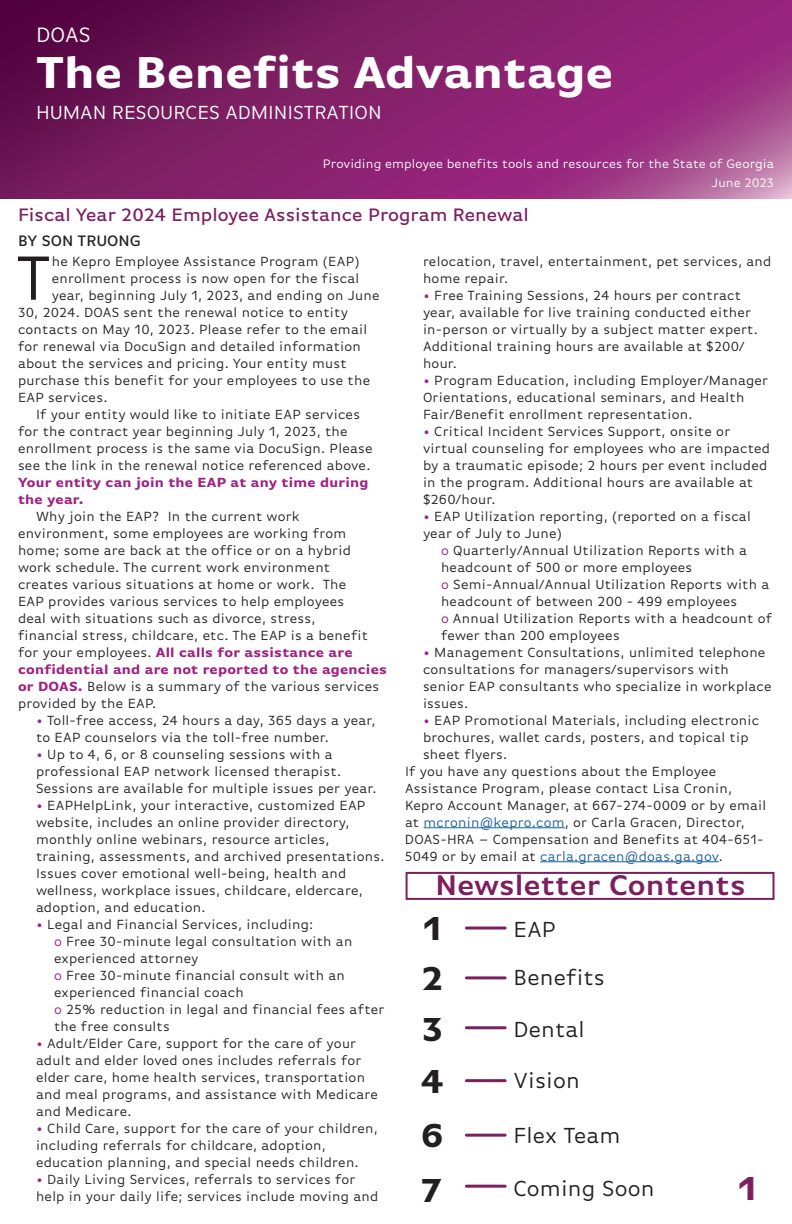
<style>
.page{position:relative;width:792px;height:1224px;background:#fff}
.page>*{position:absolute;margin:0;border:0;box-sizing:border-box;transform-origin:0 0}
.t1{font:65.8px "Basic Gothic Pro";color:#231f20}
.t2{font:700 47px "Basic Gothic Pro";color:#fff}
.t3{font:700 35px "Basic Gothic Pro";color:#231f20}
.t4{font:700 35px "Basic Gothic Pro";color:#7b1f61}
.t5{font:600 30px "Basic Gothic Pro";letter-spacing:.005em;color:#7b1f61}
.t6{font:23px "Basic Gothic Pro";letter-spacing:.005em;color:#231f20}
.t7{font:22px "Basic Gothic Pro";color:#fff}
.t8{font:20px "Basic Gothic Pro";color:#fff}
.t9{font:500 19px "Basic Gothic Pro";color:#7b1f61}
.t10{font:500 16px "Basic Gothic Pro";color:#231f20}
.t11{font:14px/17px "Basic Gothic Pro";letter-spacing:.015em;color:#231f20}
.t12{font:13px "Basic Gothic Pro";letter-spacing:.005em;color:#fff}
.s1{color:#9d2384}
.s2{color:#175d9e}
.s3{font-weight:700;color:#9d2384}
</style>
<div class="page">
<svg style="left:0;top:0;width:792px;height:198px;background:#84226b"></svg>
<hr style="left:466px;top:927px;width:39px;height:3px;background:#7b1f61">
<hr style="left:466px;top:976px;width:39px;height:3px;background:#7b1f61">
<hr style="left:466px;top:1026px;width:39px;height:3px;background:#7b1f61">
<hr style="left:466px;top:1079px;width:39px;height:3px;background:#7b1f61">
<hr style="left:466px;top:1134px;width:39px;height:3px;background:#7b1f61">
<hr style="left:466px;top:1185px;width:39px;height:3px;background:#7b1f61">
<hr style="left:424px;top:827px;width:141px;height:1px;background:#175d9e">
<hr style="left:540px;top:861px;width:179px;height:1px;background:#175d9e">
<div style="left:406px;top:872px;width:368px;height:28px;border:2px solid #7b1f61"></div>
<p class="t7" style="left:36px;top:22px;width:56px">DOAS</p>
<p class="t2" style="left:36px;top:45px;width:579px">The Benefits Advantage</p>
<p class="t8" style="left:36px;top:101px;width:347px">HUMAN RESOURCES ADMINISTRATION</p>
<p class="t12" style="left:323px;top:157px;width:453px">Providing employee benefits tools and resources for the State of Georgia</p>
<p class="t12" style="left:712px;top:176px;width:64px">June 2023</p>
<p class="t9" style="left:18px;top:204px;width:512px">Fiscal Year 2024 Employee Assistance Program Renewal</p>
<p class="t10" style="left:18px;top:231px;width:125px">BY SON TRUONG</p>
<p class="t1" style="left:16px;top:241px;width:36px">T</p>
<p class="t11" style="left:52px;top:253px;width:309px">he Kepro Employee Assistance Program (EAP)</p>
<p class="t11" style="left:423px;top:253px;width:350px">relocation, travel, entertainment, pet services, and home repair.</p>
<p class="t11" style="left:423px;top:287px;width:336px"><span class="s1">•</span> Free Training Sessions, 24 hours per contract year, available for live training conducted either in-person or virtually by a subject matter expert.<br>Additional training hours are available at $200/ hour.</p>
<p class="t11" style="left:423px;top:372px;width:347px"><span class="s1">•</span> Program Education, including Employer/Manager<br>Orientations, educational seminars, and Health<br>Fair/Benefit enrollment representation.</p>
<p class="t11" style="left:423px;top:423px;width:349px"><span class="s1">•</span> Critical Incident Services Support, onsite or virtual counseling for employees who are impacted by a traumatic episode; 2 hours per event included in the program. Additional hours are available at $260/hour.</p>
<p class="t11" style="left:423px;top:508px;width:329px"><span class="s1">•</span> EAP Utilization reporting, (reported on a fiscal year of July to June)</p>
<p class="t11" style="left:441px;top:542px;width:308px"><span class="s1">o</span> Quarterly/Annual Utilization Reports with a headcount of 500 or more employees</p>
<p class="t11" style="left:441px;top:576px;width:330px"><span class="s1">o</span> Semi-Annual/Annual Utilization Reports with a headcount of between 200 - 499 employees</p>
<p class="t11" style="left:441px;top:610px;width:333px"><span class="s1">o</span> Annual Utilization Reports with a headcount of fewer than 200 employees</p>
<p class="t11" style="left:423px;top:644px;width:350px"><span class="s1">•</span> Management Consultations, unlimited telephone consultations for managers/supervisors with senior EAP consultants who specialize in workplace issues.</p>
<p class="t11" style="left:423px;top:712px;width:338px"><span class="s1">•</span> EAP Promotional Materials, including electronic brochures, wallet cards, posters, and topical tip sheet flyers.</p>
<p class="t11" style="left:405px;top:763px;width:363px">If you have any questions about the Employee Assistance Program, please contact Lisa Cronin, Kepro Account Manager, at 667-274-0009 or by email at <span class="s2">mcronin@kepro.com</span>, or Carla Gracen, Director, DOAS-HRA – Compensation and Benefits at 404-651- 5049 or by email at <span class="s2">carla.gracen@doas.ga.gov</span>.</p>
<p class="t11" style="left:52px;top:270px;width:309px">enrollment process is now open for the fiscal</p>
<p class="t11" style="left:52px;top:287px;width:329px">year, beginning July 1, 2023, and ending on June</p>
<p class="t11" style="left:18px;top:304px;width:331px">30, 2024. DOAS sent the renewal notice to entity</p>
<p class="t11" style="left:18px;top:321px;width:351px">contacts on May 10, 2023. Please refer to the email</p>
<p class="t11" style="left:18px;top:338px;width:345px">for renewal via DocuSign and detailed information</p>
<p class="t11" style="left:18px;top:355px;width:330px">about the services and pricing. Your entity must</p>
<p class="t11" style="left:18px;top:372px;width:354px">purchase this benefit for your employees to use the</p>
<p class="t11" style="left:18px;top:389px;width:91px">EAP services.</p>
<p class="t11" style="left:18px;top:406px;width:356px;text-indent:18px">If your entity would like to initiate EAP services for the contract year beginning July 1, 2023, the enrollment process is the same via DocuSign. Please see the link in the renewal notice referenced above.<br><span class="s3">Your entity can join the EAP at any time during the year.</span></p>
<p class="t11" style="left:18px;top:508px;width:371px;text-indent:18px">Why join the EAP? In the current work environment, some employees are working from home; some are back at the office or on a hybrid work schedule. The current work environment<br>creates various situations at home or work. The<br>EAP provides various services to help employees<br>deal with situations such as divorce, stress,<br>financial stress, childcare, etc. The EAP is a benefit for your employees. <span class="s3">All calls for assistance are confidential and are not reported to the agencies or DOAS.</span> Below is a summary of the various services provided by the EAP.</p>
<p class="t11" style="left:36px;top:712px;width:341px"><span class="s1">•</span> Toll-free access, 24 hours a day, 365 days a year, to EAP counselors via the toll-free number.</p>
<p class="t11" style="left:36px;top:746px;width:342px"><span class="s1">•</span> Up to 4, 6, or 8 counseling sessions with a professional EAP network licensed therapist.<br>Sessions are available for multiple issues per year.</p>
<p class="t11" style="left:36px;top:797px;width:350px"><span class="s1">•</span> EAPHelpLink, your interactive, customized EAP website, includes an online provider directory, monthly online webinars, resource articles, training, assessments, and archived presentations.<br>Issues cover emotional well-being, health and wellness, workplace issues, childcare, eldercare, adoption, and education.</p>
<p class="t11" style="left:36px;top:916px;width:279px"><span class="s1">•</span> Legal and Financial Services, including:</p>
<p class="t11" style="left:54px;top:933px;width:300px"><span class="s1">o</span> Free 30-minute legal consultation with an experienced attorney</p>
<p class="t11" style="left:54px;top:967px;width:293px"><span class="s1">o</span> Free 30-minute financial consult with an experienced financial coach</p>
<p class="t11" style="left:54px;top:1001px;width:332px"><span class="s1">o</span> 25% reduction in legal and financial fees after the free consults</p>
<p class="t11" style="left:36px;top:1035px;width:344px"><span class="s1">•</span> Adult/Elder Care, support for the care of your adult and elder loved ones includes referrals for elder care, home health services, transportation and meal programs, and assistance with Medicare and Medicare.</p>
<p class="t11" style="left:36px;top:1120px;width:343px"><span class="s1">•</span> Child Care, support for the care of your children, including referrals for childcare, adoption, education planning, and special needs children.</p>
<p class="t11" style="left:36px;top:1171px;width:344px"><span class="s1">•</span> Daily Living Services, referrals to services for help in your daily life; services include moving and</p>
<p class="t5" style="left:435px;top:867px;width:312px">Newsletter Contents</p>
<p class="t3" style="left:423px;top:908px;width:20px">1</p>
<p class="t6" style="left:514px;top:916px;width:44px">EAP</p>
<p class="t3" style="left:422px;top:958px;width:23px">2</p>
<p class="t6" style="left:514px;top:965px;width:93px">Benefits</p>
<p class="t3" style="left:422px;top:1009px;width:23px">3</p>
<p class="t6" style="left:514px;top:1016px;width:73px">Dental</p>
<p class="t3" style="left:421px;top:1061px;width:24px">4</p>
<p class="t6" style="left:514px;top:1067px;width:68px">Vision</p>
<p class="t6" style="left:514px;top:1122px;width:108px">Flex Team</p>
<p class="t6" style="left:514px;top:1175px;width:142px">Coming Soon</p>
<p class="t4" style="left:738px;top:1167px;width:20px">1</p>
<p class="t3" style="left:421px;top:1115px;width:24px">6</p>
<p class="t3" style="left:421px;top:1170px;width:22px">7</p>
</div>
